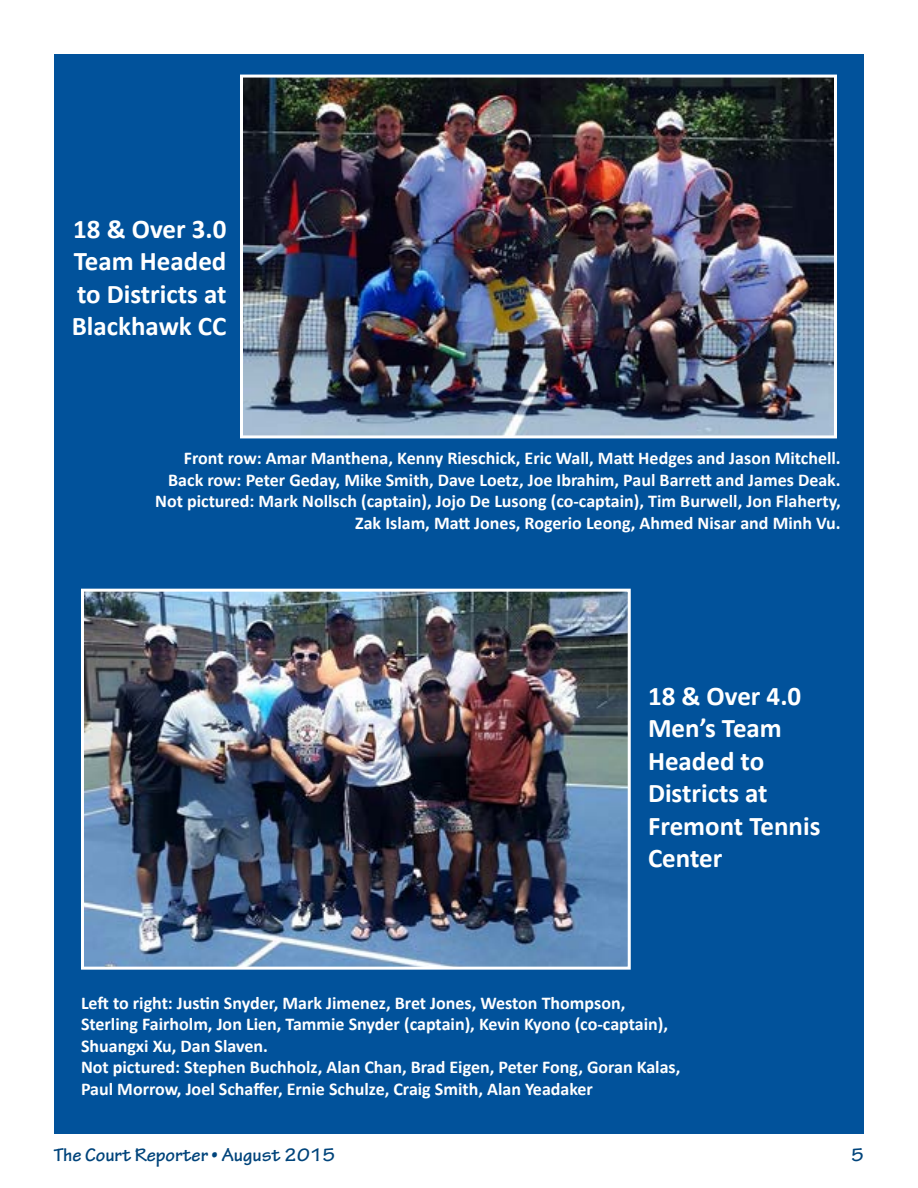
<style>
.page{position:relative;width:918px;height:1188px;background:#fff}
.page>*{position:absolute;margin:0;border:0;box-sizing:border-box;transform-origin:0 0}
.t1{font:700 27px/32.4px "Calibri";color:#fff;text-align:justify}
.t2{font:700 19.5px "Tekton Pro";color:#00447b}
.t3{font:700 18px/21.6px "Calibri";color:#fff}
</style>
<div class="page">
<div style="left:54px;top:54px;width:810px;height:1080px;background:#01529b"></div>
<img style="left:244px;top:79px;width:589px;height:355px">
<div style="left:240px;top:75px;width:597px;height:363px;border:3px solid #fff"></div>
<img style="left:85px;top:593px;width:542px;height:373px">
<div style="left:81px;top:589px;width:550px;height:381px;border:3px solid #fff"></div>
<h1 class="t1" style="left:72px;top:213px;width:156px">18 &amp; Over 3.0<br>Team Headed to Districts at Blackhawk CC</h1>
<p class="t3" style="left:155px;top:447px;width:687px;text-align:right">Front row: Amar Manthena, Kenny Rieschick, Eric Wall, Matt Hedges and Jason Mitchell.<br>Back row: Peter Geday, Mike Smith, Dave Loetz, Joe Ibrahim, Paul Barrett and James Deak.<br>Not pictured: Mark Nollsch (captain), Jojo De Lusong (co-captain), Tim Burwell, Jon Flaherty, Zak Islam, Matt Jones, Rogerio Leong, Ahmed Nisar and Minh Vu.</p>
<h1 class="t1" style="left:648px;top:680px;width:174px;text-align:left">18 &amp; Over 4.0<br>Men’s Team<br>Headed to<br>Districts at<br>Fremont Tennis<br>Center</h1>
<p class="t3" style="left:81px;top:992px;width:601px">Left to right: Justin Snyder, Mark Jimenez, Bret Jones, Weston Thompson, Sterling Fairholm, Jon Lien, Tammie Snyder (captain), Kevin Kyono (co-captain), Shuangxi Xu, Dan Slaven.<br>Not pictured: Stephen Buchholz, Alan Chan, Brad Eigen, Peter Fong, Goran Kalas, Paul Morrow, Joel Schaffer, Ernie Schulze, Craig Smith, Alan Yeadaker</p>
<p class="t2" style="left:54px;top:1143px;width:283px">The Court Reporter • August 2015</p>
<p class="t2" style="left:851px;top:1143px;width:14px">5</p>
</div>
